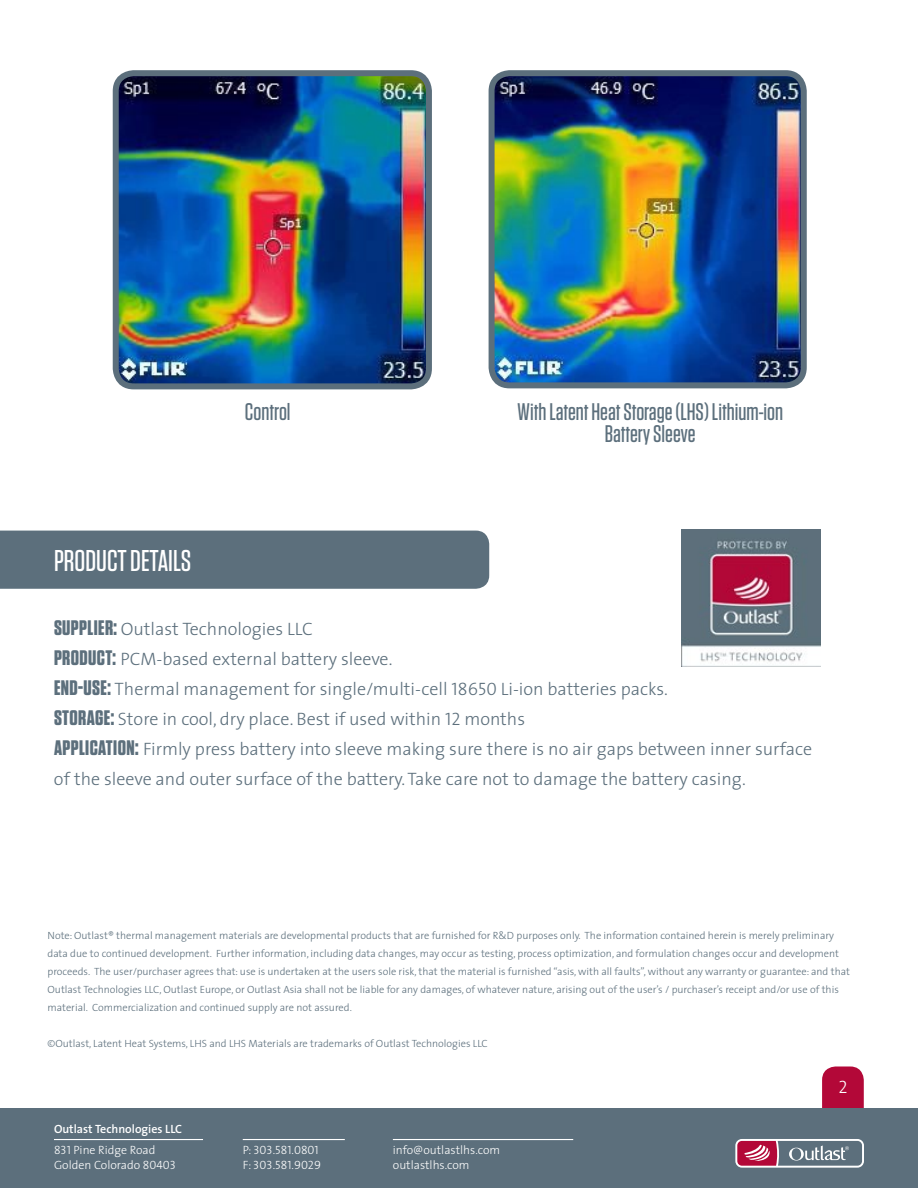
<style>
.page{position:relative;width:918px;height:1188px;background:#fff}
.page>*{position:absolute;margin:0;border:0;box-sizing:border-box;transform-origin:0 0}
.t1{font:500 30px "Tungsten";color:#fff}
.t2{font:500 24px/21.8px "Tungsten";color:#5c6f7c;text-align:center}
.t3{font:300 18px/30px "The Sans";color:#5c6f7c}
.t4{font:18px "The Sans Light Caps";color:#fff}
.t5{font:300 12px/14.4px "The Sans";color:#fff}
.t6{font:600 12px/21.8px "The Sans";color:#fff}
.t7{font:12px/14.4px "The Sans Light Caps";color:#fff}
.t8{font:300 10.5px/18px "The Sans";color:#5c6f7c}
.s1{font-family:"Tungsten";font-weight:700;font-size:21px}
.s2{font-family:"The Sans Light Caps";font-weight:400}
.s3{font-weight:300}
</style>
<div class="page">
<div style="left:822px;top:1066px;width:42px;height:90px;background:#b30838;border-radius:13px"></div>
<div style="left:0;top:1108px;width:918px;height:80px;background:#5c6f7c"></div>
<svg style="left:735px;top:1139px;width:129px;height:29px"></svg>
<hr style="left:54px;top:1139px;width:149px;height:1px;background:#fff">
<hr style="left:243px;top:1139px;width:102px;height:1px;background:#fff">
<hr style="left:393px;top:1139px;width:180px;height:1px;background:#fff">
<img style="left:120px;top:77px;width:305px;height:305px">
<div style="left:113px;top:70px;width:319px;height:319px;border:6px solid #5c6f7c;border-radius:18px"></div>
<img style="left:496px;top:77px;width:304px;height:304px">
<div style="left:489px;top:70px;width:318px;height:318px;border:6px solid #5c6f7c;border-radius:18px"></div>
<div style="left:0;top:531px;width:489px;height:58px;background:#5c6f7c"></div>
<img style="left:681px;top:529px;width:140px;height:137px">
<h1 class="t1" style="left:54px;top:545px;width:139px">PRODUCT DETAILS</h1>
<h2 class="t2" style="left:245px;top:401px;width:47px">Control</h2>
<h2 class="t2" style="left:517px;top:401px;width:267px">With Latent Heat Storage (LHS) Lithium-ion<br>Battery Sleeve</h2>
<p class="t3" style="left:54px;top:613px;width:760px"><span class="s1">SUPPLIER:</span> Outlast Technologies LLC<br><span class="s1">PRODUCT:</span> PCM-based external battery sleeve.<br><span class="s1">END-USE:</span> Thermal management for single/multi-cell <span class="s2">18650</span> Li-ion batteries packs.<br><span class="s1">STORAGE:</span> Store in cool, dry place. Best if used within <span class="s2">12</span> months<br><span class="s1">APPLICATION:</span> Firmly press battery into sleeve making sure there is no air gaps between inner surface of the sleeve and outer surface of the battery. Take care not to damage the battery casing.</p>
<p class="t8" style="left:48px;top:926px;width:804px">Note: Outlast® thermal management materials are developmental products that are furnished for R&amp;D purposes only. The information contained herein is merely preliminary data due to continued development. Further information, including data changes, may occur as testing, process optimization, and formulation changes occur and development proceeds. The user/purchaser agrees that: use is undertaken at the users sole risk, that the material is furnished “asis, with all faults”, without any warranty or guarantee: and that Outlast Technologies LLC, Outlast Europe, or Outlast Asia shall not be liable for any damages, of whatever nature, arising out of the user’s / purchaser’s receipt and/or use of this material. Commercialization and continued supply are not assured.</p>
<p class="t8" style="left:48px;top:1034px;width:442px">©Outlast, Latent Heat Systems, LHS and LHS Materials are trademarks of Outlast Technologies LLC</p>
<p class="t6" style="left:54px;top:1117px;width:130px">Outlast Technologies LLC<br><span class="s2">831</span> <span class="s3">Pine Ridge Road</span></p>
<p class="t5" style="left:54px;top:1157px;width:124px">Golden Colorado <span class="s2">80403</span></p>
<p class="t7" style="left:243px;top:1143px;width:80px">P: 303.581.0801<br>F: 303.581.9029</p>
<p class="t5" style="left:393px;top:1143px;width:109px">info@outlastlhs.com outlastlhs.com</p>
<h3 class="t4" style="left:838px;top:1072px;width:11px">2</h3>
</div>
